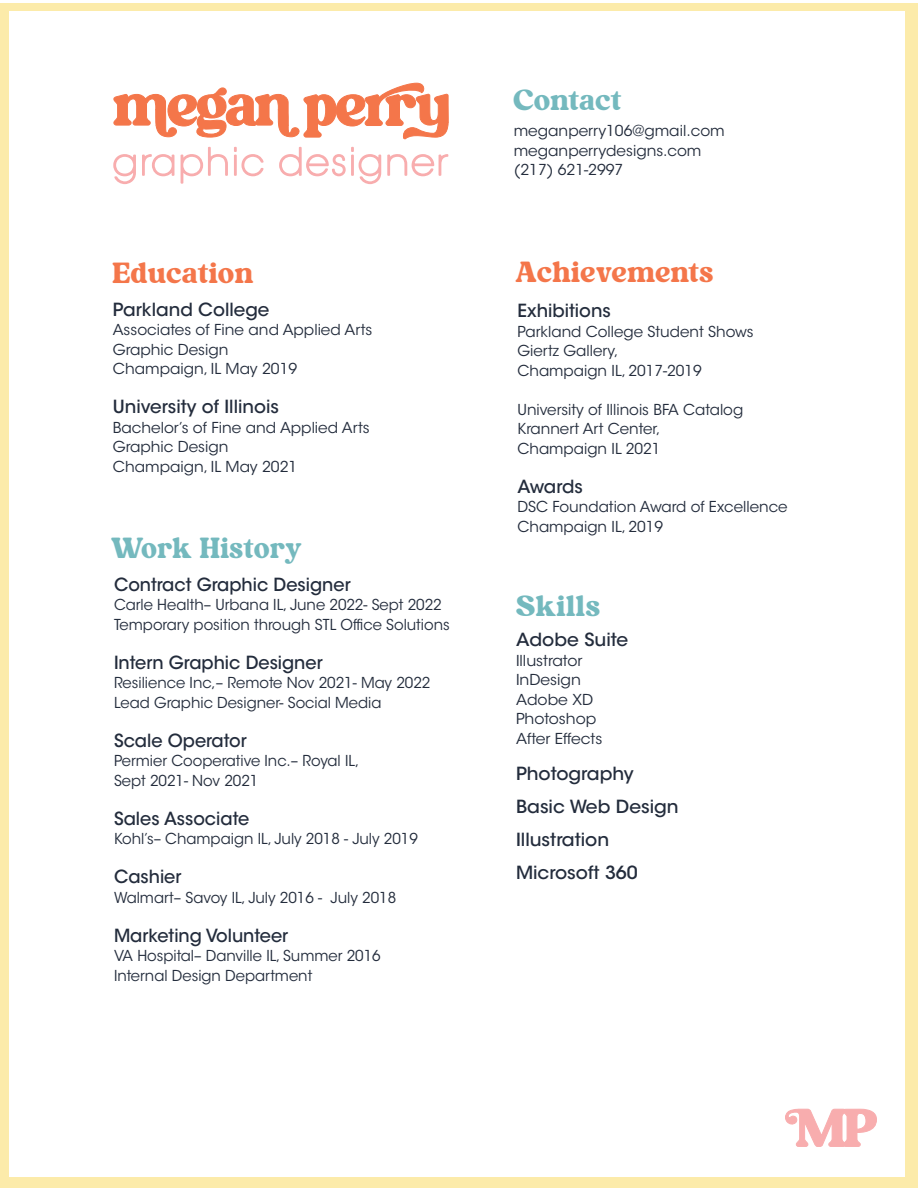
<style>
.page{position:relative;width:918px;height:1188px;background:#fff}
.page>*{position:absolute;margin:0;border:0;box-sizing:border-box;transform-origin:0 0}
.t1{font:30px "Kindest Reality";color:#74b9be}
.t2{font:30px "Kindest Reality";color:#f4764a}
.t3{font:500 18px/33px "ITC Avant Garde Std";color:#232c3c}
.t4{font:15px/19.5px "ITC Avant Garde Std";color:#232c3c}
</style>
<div class="page">
<div style="left:0;top:4px;width:918px;height:1184px;background:#fcebaa"></div>
<div style="left:10px;top:11px;width:895px;height:1166px;background:#fff"></div>
<svg style="left:113px;top:146px;width:151px;height:39px"></svg>
<svg style="left:279px;top:146px;width:170px;height:39px"></svg>
<svg style="left:113px;top:82px;width:336px;height:58px"></svg>
<svg style="left:785px;top:1109px;width:92px;height:38px"></svg>
<h1 class="t2" style="left:112px;top:254px;width:143px">Education</h1>
<p class="t3" style="left:113px;top:293px;width:158px">Parkland College</p>
<p class="t4" style="left:113px;top:320px;width:261px">Associates of Fine and Applied Arts<br>Graphic Design<br>Champaign, IL May 2019</p>
<p class="t3" style="left:113px;top:390px;width:168px">University of Illinois</p>
<p class="t4" style="left:113px;top:418px;width:258px">Bachelor’s of Fine and Applied Arts<br>Graphic Design<br>Champaign, IL May 2021</p>
<h1 class="t1" style="left:111px;top:528px;width:193px">Work History</h1>
<p class="t3" style="left:114px;top:568px;width:238px">Contract Graphic Designer</p>
<p class="t4" style="left:114px;top:595px;width:337px">Carle Health– Urbana IL, June 2022- Sept 2022<br>Temporary position through STL Office Solutions</p>
<p class="t3" style="left:114px;top:646px;width:210px">Intern Graphic Designer</p>
<p class="t4" style="left:114px;top:673px;width:318px">Resilience Inc,– Remote Nov 2021- May 2022<br>Lead Graphic Designer- Social Media</p>
<p class="t3" style="left:114px;top:724px;width:134px">Scale Operator</p>
<p class="t4" style="left:114px;top:751px;width:247px">Permier Cooperative Inc.– Royal IL,<br>Sept 2021- Nov 2021</p>
<p class="t3" style="left:114px;top:802px;width:137px">Sales Associate</p>
<p class="t4" style="left:114px;top:829px;width:305px">Kohl’s– Champaign IL, July 2018 - July 2019</p>
<p class="t3" style="left:114px;top:860px;width:69px">Cashier</p>
<p class="t4" style="left:114px;top:888px;width:284px">Walmart– Savoy IL, July 2016 - July 2018</p>
<p class="t3" style="left:114px;top:919px;width:176px">Marketing Volunteer</p>
<p class="t4" style="left:114px;top:946px;width:268px">VA Hospital– Danville IL, Summer 2016<br>Internal Design Department</p>
<h1 class="t1" style="left:513px;top:81px;width:110px">Contact</h1>
<p class="t4" style="left:514px;top:121px;width:213px">meganperry106@gmail.com meganperrydesigns.com (217) 621-2997</p>
<h1 class="t2" style="left:515px;top:253px;width:200px">Achievements</h1>
<p class="t3" style="left:517px;top:294px;width:95px">Exhibitions</p>
<p class="t4" style="left:517px;top:322px;width:238px">Parkland College Student Shows<br>Giertz Gallery,<br>Champaign IL, 2017-2019</p>
<p class="t4" style="left:517px;top:400px;width:227px">University of Illinois BFA Catalog<br>Krannert Art Center,<br>Champaign IL 2021</p>
<p class="t3" style="left:517px;top:470px;width:67px">Awards</p>
<p class="t4" style="left:517px;top:497px;width:272px">DSC Foundation Award of Excellence<br>Champaign IL, 2019</p>
<h1 class="t1" style="left:516px;top:587px;width:86px">Skills</h1>
<p class="t3" style="left:516px;top:623px;width:114px">Adobe Suite</p>
<p class="t4" style="left:516px;top:651px;width:88px">Illustrator<br>InDesign<br>Adobe XD<br>Photoshop<br>After Effects</p>
<p class="t3" style="left:516px;top:757px;width:164px">Photography<br>Basic Web Design<br>Illustration<br>Microsoft 360</p>
</div>
